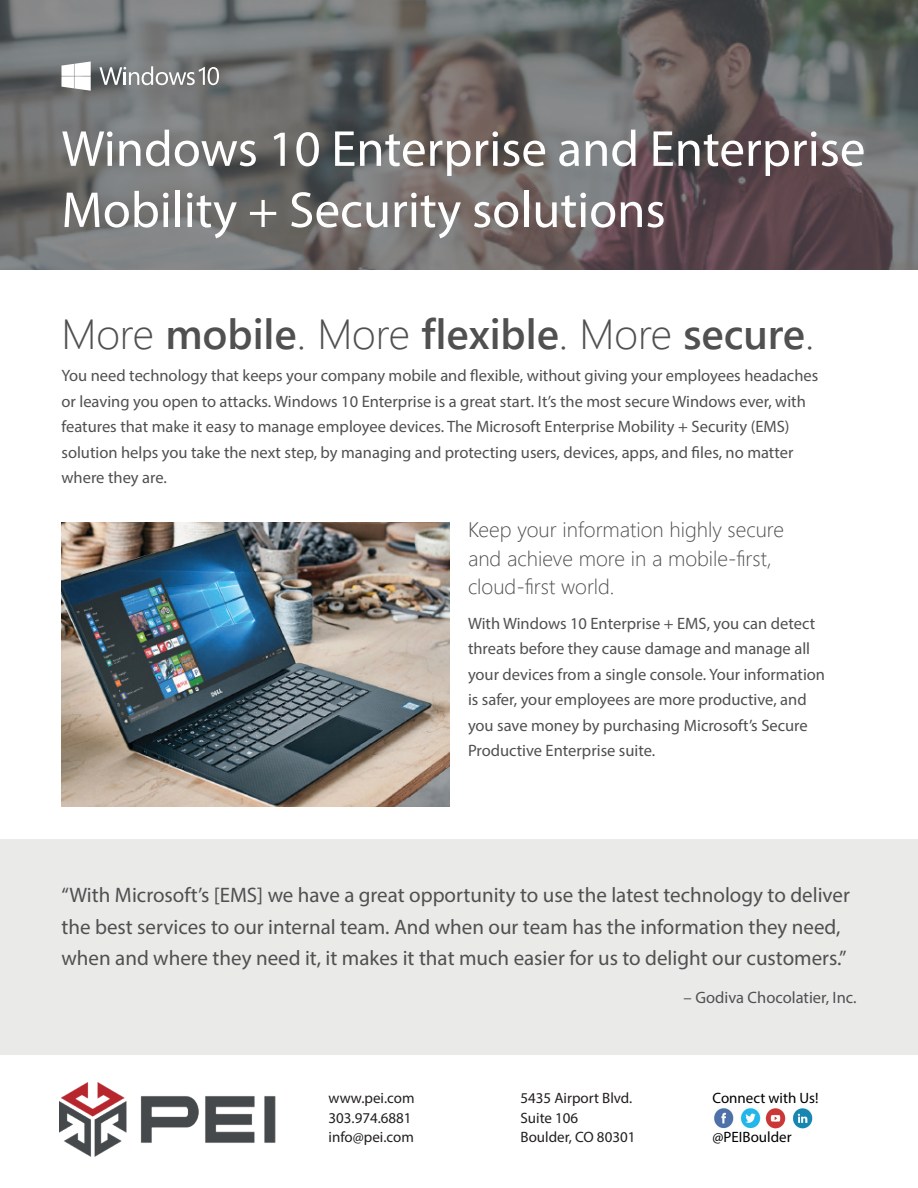
<style>
.page{position:relative;width:918px;height:1188px;background:#fff}
.page>*{position:absolute;margin:0;border:0;box-sizing:border-box;transform-origin:0 0}
.t1{font:51px/61.2px "Myriad Pro";color:#fff}
.Subtitle{font:600 42px "Segoe UI";color:#505051}
.Call_out{font:21px/31.5px "Myriad Pro";color:#505051}
.Sub-sub{font:300 21px/28.5px "Segoe UI";color:#505051}
.Body{font:16.5px/25.5px "Myriad Pro";color:#505051}
.Author{font:16.5px "Myriad Pro";color:#505051}
.Body-2{font:15px "Myriad Pro";color:#231f20}
.Body-3{font:15px "Myriad Pro";color:#000}
.s1{font-weight:300}
</style>
<div class="page">
<div style="left:0;top:839px;width:918px;height:216px;background:#eaeae9"></div>
<svg style="left:0;top:0;width:918px;height:270px;background:#6a6767"></svg>
<svg style="left:61px;top:62px;width:30px;height:29px"></svg>
<svg style="left:99px;top:66px;width:120px;height:19px"></svg>
<img style="left:62px;top:522px;width:388px;height:284px">
<img style="left:59px;top:1082px;width:216px;height:74px">
<img style="left:714px;top:1108px;width:99px;height:21px">
<p class="t1" style="left:62px;top:117px;width:805px">Windows 10 Enterprise and Enterprise<br>Mobility + Security solutions</p>
<p class="Subtitle" style="left:62px;top:300px;width:754px"><span class="s1">More</span> mobile<span class="s1">. More</span> flexible<span class="s1">. More</span> secure<span class="s1">.</span></p>
<p class="Body" style="left:62px;top:363px;width:758px">You need technology that keeps your company mobile and flexible, without giving your employees headaches or leaving you open to attacks. Windows 10 Enterprise is a great start. It’s the most secure Windows ever, with features that make it easy to manage employee devices. The Microsoft Enterprise Mobility + Security (EMS) solution helps you take the next step, by managing and protecting users, devices, apps, and files, no matter where they are.</p>
<p class="Sub-sub" style="left:468px;top:515px;width:318px">Keep your information highly secure and achieve more in a mobile-first, cloud-first world.</p>
<p class="Body" style="left:468px;top:610px;width:359px">With Windows 10 Enterprise + EMS, you can detect threats before they cause damage and manage all your devices from a single console. Your information is safer, your employees are more productive, and you save money by purchasing Microsoft’s Secure Productive Enterprise suite.</p>
<p class="Call_out" style="left:62px;top:879px;width:790px">“With Microsoft’s [EMS] we have a great opportunity to use the latest technology to deliver the best services to our internal team. And when our team has the information they need, when and where they need it, it makes it that much easier for us to delight our customers.”</p>
<p class="Author" style="left:684px;top:987px;width:174px">– Godiva Chocolatier, Inc.</p>
<p class="Body-2" style="left:328px;top:1089px;width:88px">www.pei.com</p>
<p class="Body-2" style="left:328px;top:1108px;width:85px">303.974.6881</p>
<p class="Body-2" style="left:328px;top:1128px;width:87px">info@pei.com</p>
<p class="Body-2" style="left:520px;top:1089px;width:113px">5435 Airport Blvd.</p>
<p class="Body-2" style="left:520px;top:1108px;width:59px">Suite 106</p>
<p class="Body-2" style="left:520px;top:1128px;width:116px">Boulder, CO 80301</p>
<p class="Body-3" style="left:712px;top:1089px;width:108px">Connect with Us!</p>
<p class="Body-3" style="left:712px;top:1128px;width:81px">@PEIBoulder</p>
</div>
